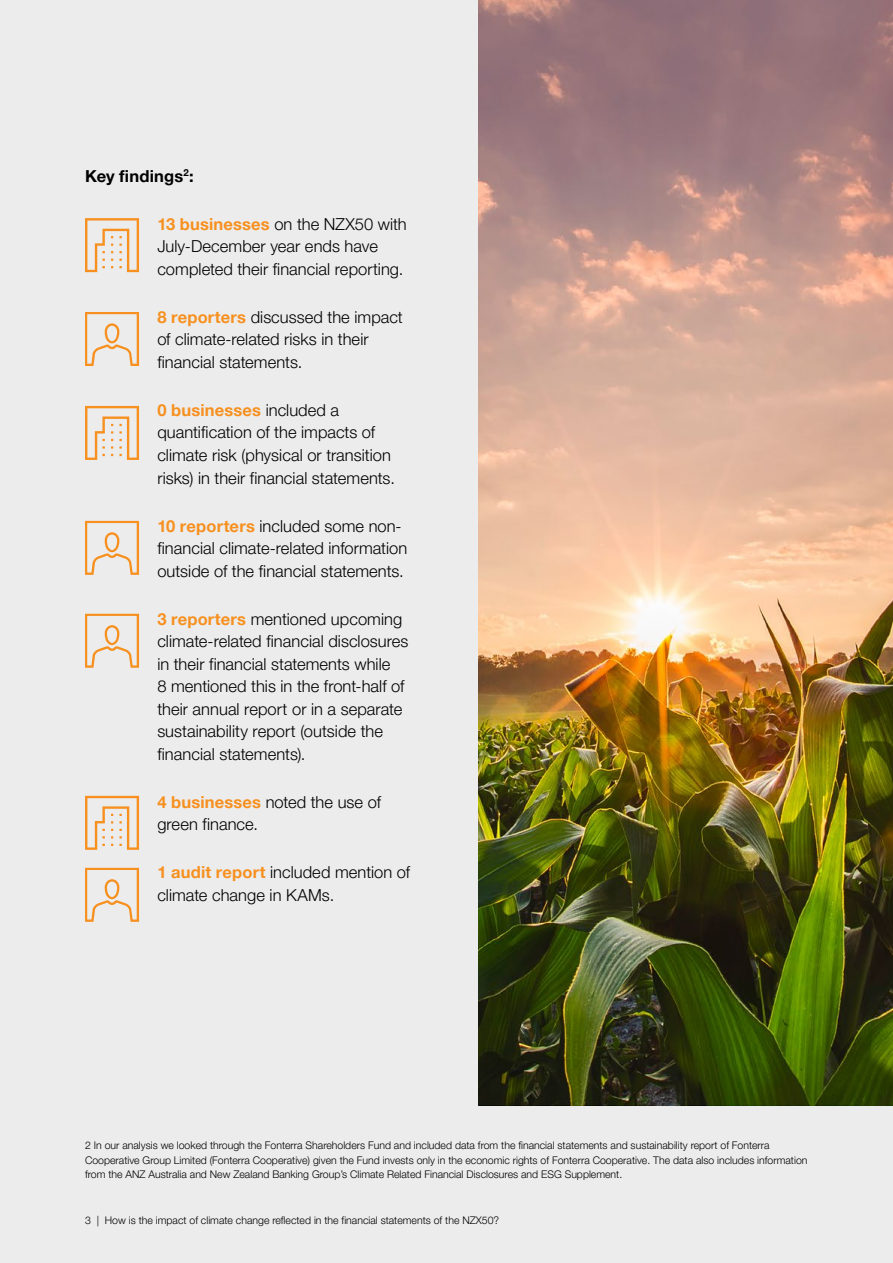
<style>
.page{position:relative;width:893px;height:1263px;background:#ececed}
.page>*{position:absolute;margin:0;border:0;box-sizing:border-box;transform-origin:0 0}
.t1{font:300 16.5px/22.5px "Helvetica Neue LT Pro";letter-spacing:.005em;color:#000}
.t2{font:700 16.5px "Helvetica Neue LT Pro";letter-spacing:.01em;color:#000}
.t3{font:300 10.5px/14.2px "Helvetica Neue LT Pro";color:#000}
.s1{font-weight:700;color:#f7901e}
</style>
<div class="page">
<img style="left:478px;top:0;width:415px;height:1106px">
<svg style="left:85px;top:218px;width:54px;height:54px"></svg>
<svg style="left:85px;top:406px;width:54px;height:54px"></svg>
<svg style="left:85px;top:796px;width:54px;height:54px"></svg>
<svg style="left:85px;top:312px;width:54px;height:54px"></svg>
<svg style="left:85px;top:521px;width:54px;height:54px"></svg>
<svg style="left:85px;top:614px;width:54px;height:54px"></svg>
<svg style="left:85px;top:868px;width:54px;height:54px"></svg>
<p class="t2" style="left:85px;top:166px;width:110px">Key findings<sup>2</sup>:</p>
<p class="t1" style="left:157px;top:212px;width:251px"><span class="s1">13 businesses</span> on the NZX50 with<br>July-December year ends have completed their financial reporting.</p>
<p class="t1" style="left:157px;top:305px;width:247px"><span class="s1">8 reporters</span> discussed the impact of climate-related risks in their financial statements.</p>
<p class="t1" style="left:157px;top:398px;width:239px"><span class="s1">0 businesses</span> included a quantification of the impacts of climate risk (physical or transition risks) in their financial statements.</p>
<p class="t1" style="left:157px;top:514px;width:251px"><span class="s1">10 reporters</span> included some non&shy;financial climate-related information outside of the financial statements.</p>
<p class="t1" style="left:157px;top:607px;width:253px"><span class="s1">3 reporters</span> mentioned upcoming climate-related financial disclosures in their financial statements while<br>8 mentioned this in the front-half of their annual report or in a separate sustainability report (outside the financial statements).</p>
<p class="t1" style="left:157px;top:790px;width:225px"><span class="s1">4 businesses</span> noted the use of green finance.</p>
<p class="t1" style="left:157px;top:861px;width:254px"><span class="s1">1 audit report</span> included mention of climate change in KAMs.</p>
<p class="t3" style="left:85px;top:1138px;width:724px">2 In our analysis we looked through the Fonterra Shareholders Fund and included data from the financial statements and sustainability report of Fonterra<br>Cooperative Group Limited (Fonterra Cooperative) given the Fund invests only in the economic rights of Fonterra Cooperative. The data also includes information from the ANZ Australia and New Zealand Banking Group’s Climate Related Financial Disclosures and ESG Supplement.</p>
<p class="t3" style="left:85px;top:1213px;width:416px">3 | How is the impact of climate change reflected in the financial statements of the NZX50?</p>
</div>
